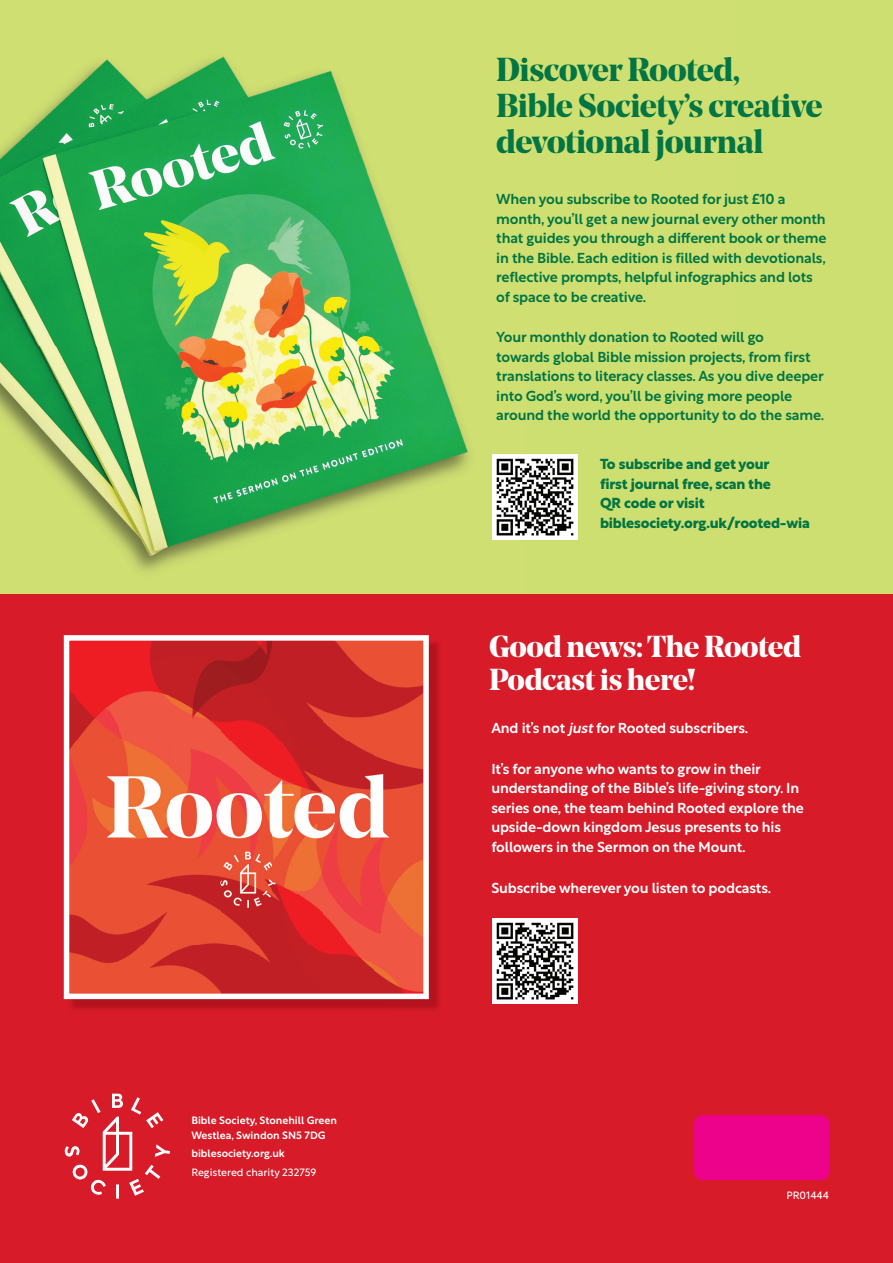
<style>
.page{position:relative;width:893px;height:1263px;background:#fff}
.page>*{position:absolute;margin:0;border:0;box-sizing:border-box;transform-origin:0 0}
.t1{font:700 33px/36px "Noe Display";letter-spacing:-.02em;color:#017543}
.t2{font:700 30.15px/33px "Noe Display";letter-spacing:-.02em;color:#fff}
.t3{font:500 14.25px/19.5px "Rustica";letter-spacing:-.01em;color:#017543}
.t4{font:500 14.25px/19.5px "Rustica";letter-spacing:-.01em;color:#fff}
.t5{font:700 14.25px/19.5px "Rustica";letter-spacing:-.01em;color:#017543}
.t6{font:500 10.5px/14.2px "Rustica";color:#fff}
.t7{font:10.5px "Rustica";color:#fff}
.s1{font-style:italic}
</style>
<div class="page">
<img style="left:0;top:0;width:893px;height:594px">
<div style="left:0;top:594px;width:893px;height:669px;background:#d71b28"></div>
<img style="left:492px;top:454px;width:85px;height:85px">
<img style="left:492px;top:918px;width:85px;height:85px">
<hr style="left:116px;top:1184px;width:3px;height:14px;background:#fff">
<svg style="left:65px;top:1093px;width:105px;height:103px"></svg>
<img style="left:389px;top:642px;width:50px;height:367px">
<img style="left:68px;top:999px;width:321px;height:10px">
<img style="left:70px;top:690px;width:49px;height:303px">
<img style="left:70px;top:641px;width:353px;height:49px">
<img style="left:119px;top:690px;width:304px;height:303px">
<div style="left:64px;top:635px;width:365px;height:364px;border:5px solid #fff"></div>
<div style="left:694px;top:1115px;width:135px;height:65px;background:#ed028c;border-radius:9px"></div>
<p class="t6" style="left:191px;top:1112px;width:147px">Bible Society, Stonehill Green<br>Westlea, Swindon SN5 7DG</p>
<p class="t6" style="left:191px;top:1145px;width:95px">biblesociety.org.uk</p>
<p class="t7" style="left:191px;top:1163px;width:127px">Registered charity 232759</p>
<h1 class="t1" style="left:496px;top:50px;width:328px">Discover Rooted,<br>Bible Society’s creative devotional journal</h1>
<p class="t3" style="left:496px;top:188px;width:332px">When you subscribe to Rooted for just £10 a month, you’ll get a new journal every other month that guides you through a different book or theme in the Bible. Each edition is filled with devotionals, reflective prompts, helpful infographics and lots of space to be creative.</p>
<p class="t3" style="left:496px;top:326px;width:330px">Your monthly donation to Rooted will go<br>towards global Bible mission projects, from first translations to literacy classes. As you dive deeper into God’s word, you’ll be giving more people around the world the opportunity to do the same.</p>
<p class="t5" style="left:600px;top:453px;width:211px">To subscribe and get your<br>first journal free, scan the<br>QR code or visit biblesociety.org.uk/rooted-wia</p>
<h2 class="t2" style="left:489px;top:629px;width:314px">Good news: The Rooted<br>Podcast is here!</h2>
<p class="t4" style="left:491px;top:717px;width:258px">And it’s not <span class="s1">just</span> for Rooted subscribers.</p>
<p class="t4" style="left:491px;top:757px;width:314px">It’s for anyone who wants to grow in their understanding of the Bible’s life-giving story. In series one, the team behind Rooted explore the upside-down kingdom Jesus presents to his followers in the Sermon on the Mount.</p>
<p class="t4" style="left:491px;top:876px;width:281px">Subscribe wherever you listen to podcasts.</p>
<p class="t7" style="left:786px;top:1186px;width:44px">PR01444</p>
</div>
